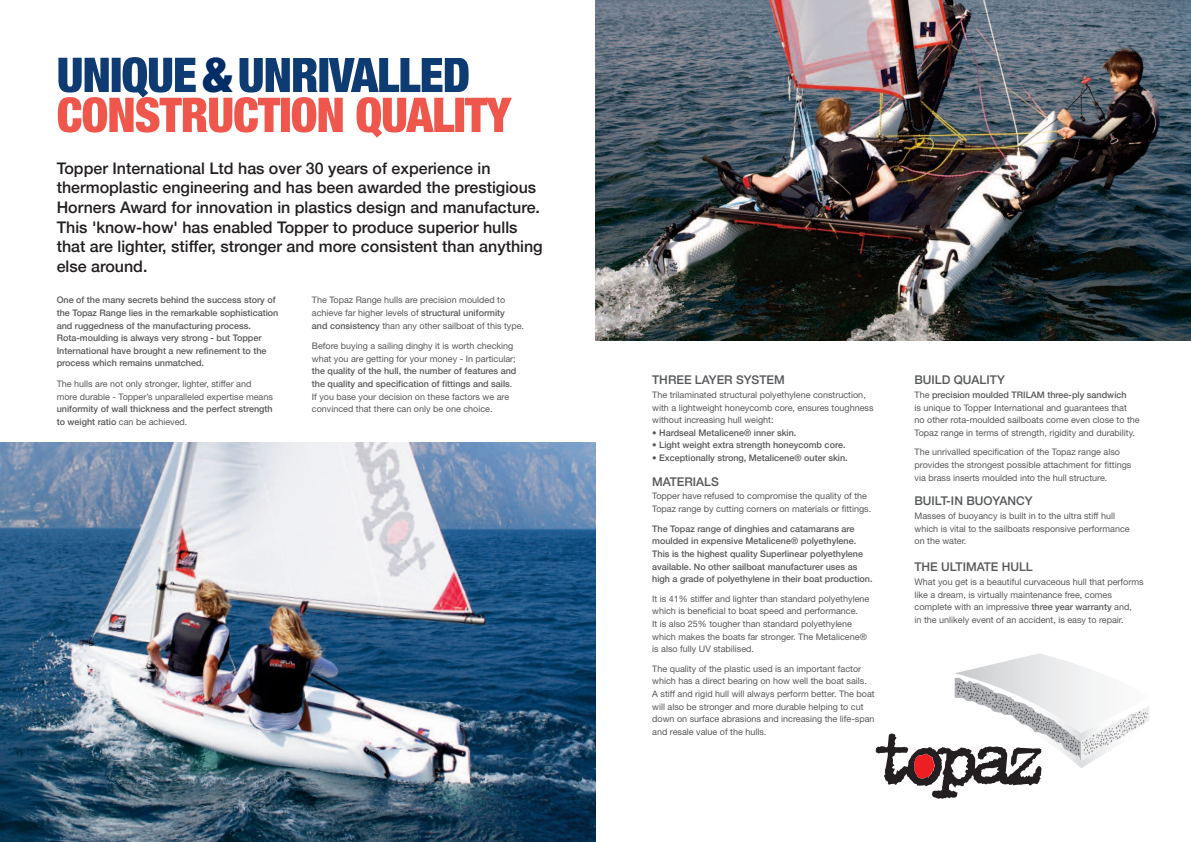
<style>
.page{position:relative;width:1191px;height:842px;background:#fff}
.page>*{position:absolute;margin:0;border:0;box-sizing:border-box;transform-origin:0 0}
.t1{font:900 condensed 48px "Helvetica Neue";color:#002d66}
.t2{font:500 16px/19.5px "Helvetica Neue";color:#231f20}
.t3{font:500 12px "Helvetica Neue";color:#57585a}
.t4{font:9px/12.6px "Helvetica Neue";color:#57585a}
.t5{font:500 9px/12.6px "Helvetica Neue";color:#57585a}
.s1{font-weight:400}
.s2{font-weight:500}
</style>
<div class="page">
<img style="left:0;top:442px;width:595px;height:400px">
<img style="left:595px;top:0;width:596px;height:340px">
<svg style="left:875px;top:653px;width:274px;height:146px"></svg>
<svg style="left:239px;top:58px;width:229px;height:35px"></svg>
<svg style="left:58px;top:57px;width:174px;height:76px"></svg>
<h1 class="t1" style="left:203px;top:35px;width:31px">&amp;</h1>
<p class="t2" style="left:57px;top:158px;width:487px">Topper International Ltd has over 30 years of experience in thermoplastic engineering and has been awarded the prestigious Horners Award for innovation in plastics design and manufacture.<br>This 'know-how' has enabled Topper to produce superior hulls that are lighter, stiffer, stronger and more consistent than anything else around.</p>
<p class="t5" style="left:57px;top:294px;width:223px">One of the many secrets behind the success story of the Topaz Range lies in the remarkable sophistication and ruggedness of the manufacturing process.<br>Rota-moulding is always very strong - but Topper International have brought a new refinement to the process which remains unmatched.</p>
<p class="t4" style="left:57px;top:377px;width:218px">The hulls are not only stronger, lighter, stiffer and more durable - Topper’s unparalleled expertise means</p>
<p class="t5" style="left:57px;top:402px;width:217px">uniformity of wall thickness and the perfect strength to weight ratio <span class="s1">can be achieved.</span></p>
<p class="t4" style="left:312px;top:294px;width:214px">The Topaz Range hulls are precision moulded to achieve far higher levels of <span class="s2">structural uniformity<br>and consistency</span> than any other sailboat of this type.</p>
<p class="t4" style="left:312px;top:339px;width:205px">Before buying a sailing dinghy it is worth checking what you are getting for your money - In particular;</p>
<p class="t5" style="left:312px;top:365px;width:206px">the quality of the hull, the number of features and the quality and specification of fittings and sails<span class="s1">.<br>If you base your decision on these factors we are convinced that there can only be one choice.</span></p>
<h3 class="t3" style="left:652px;top:372px;width:134px">THREE LAYER SYSTEM</h3>
<p class="t4" style="left:652px;top:388px;width:223px">The trilaminated structural polyethylene construction, with a lightweight honeycomb core, ensures toughness without increasing hull weight:</p>
<p class="t5" style="left:652px;top:426px;width:146px">• Hardseal Metalicene® inner skin.</p>
<p class="t5" style="left:652px;top:439px;width:195px">• Light weight extra strength honeycomb core.</p>
<p class="t5" style="left:652px;top:451px;width:197px">• Exceptionally strong, Metalicene® outer skin.</p>
<h3 class="t3" style="left:652px;top:474px;width:68px">MATERIALS</h3>
<p class="t4" style="left:652px;top:490px;width:221px">Topper have refused to compromise the quality of the<br>Topaz range by cutting corners on materials or fittings.</p>
<p class="t5" style="left:652px;top:522px;width:222px">The Topaz range of dinghies and catamarans are moulded in expensive Metalicene® polyethylene.<br>This is the highest quality Superlinear polyethylene available. No other sailboat manufacturer uses as high a grade of polyethylene in their boat production.</p>
<p class="t4" style="left:652px;top:592px;width:219px">It is 41% stiffer and lighter than standard polyethylene which is beneficial to boat speed and performance.<br>It is also 25% tougher than standard polyethylene which makes the boats far stronger. The Metalicene® is also fully UV stabilised.</p>
<p class="t4" style="left:652px;top:662px;width:224px">The quality of the plastic used is an important factor which has a direct bearing on how well the boat sails.<br>A stiff and rigid hull will always perform better. The boat will also be stronger and more durable helping to cut down on surface abrasions and increasing the life-span and resale value of the hulls.</p>
<h3 class="t3" style="left:914px;top:372px;width:92px">BUILD QUALITY</h3>
<p class="t4" style="left:914px;top:388px;width:227px">The <span class="s2">precision moulded TRILAM three-ply sandwich<br></span>is unique to Topper International and guarantees that<br>no other rota-moulded sailboats come even close to the Topaz range in terms of strength, rigidity and durability.</p>
<p class="t4" style="left:914px;top:446px;width:218px">The unrivalled specification of the Topaz range also provides the strongest possible attachment for fittings via brass inserts moulded into the hull structure.</p>
<h3 class="t3" style="left:914px;top:493px;width:120px">BUILT-IN BUOYANCY</h3>
<p class="t4" style="left:914px;top:509px;width:217px">Masses of buoyancy is built in to the ultra stiff hull which is vital to the sailboats responsive performance on the water.</p>
<h3 class="t3" style="left:914px;top:560px;width:120px">THE ULTIMATE HULL</h3>
<p class="t4" style="left:914px;top:576px;width:231px">What you get is a beautiful curvaceous hull that performs like a dream, is virtually maintenance free, comes complete with an impressive <span class="s2">three year warranty</span> and,<br>in the unlikely event of an accident, is easy to repair.</p>
</div>
